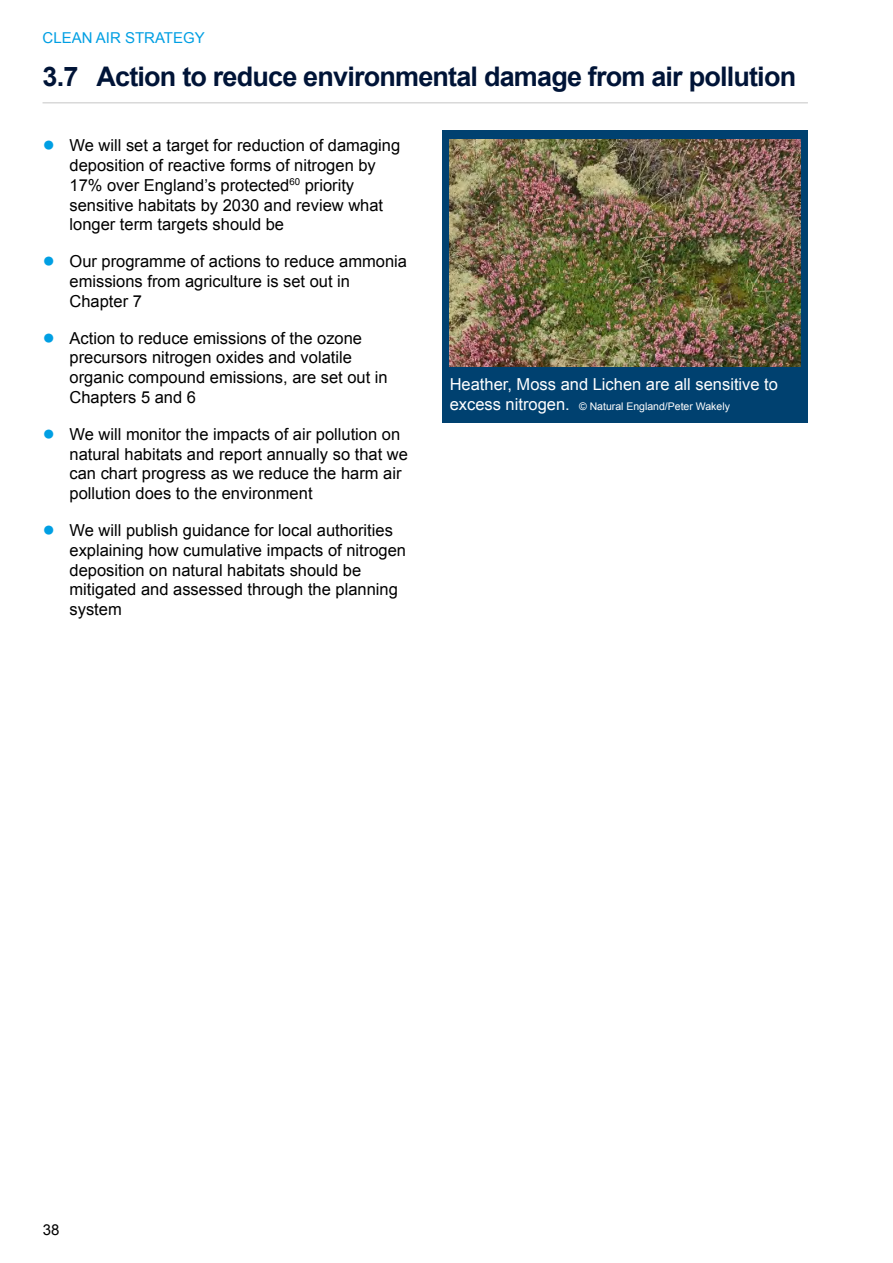
<style>
.page{position:relative;width:893px;height:1263px;background:#fff}
.page>*{position:absolute;margin:0;border:0;box-sizing:border-box;transform-origin:0 0}
.t1{font:700 27px "Arial";letter-spacing:-.03em;color:#001437}
.t2{font:16.5px/19.8px "Arial";color:#000}
.Body_text{font:16.5px "Arial";color:#fff}
.t3{font:15px "Arial";color:#009fe3}
.t4{font:15px "Arial";color:#000}
.Body_text-2{font:10.5px "Arial";color:#fff}
.s1{font-weight:700;font-size:21px;color:#009fe3}
.s2{font-size:16.5px}
</style>
<div class="page">
<div style="left:442px;top:130px;width:366px;height:292px;background:#004170"></div>
<hr style="left:43px;top:102px;width:765px;height:1px;background:#c6c6c6">
<img style="left:450px;top:139px;width:350px;height:227px">
<p class="t3" style="left:43px;top:28px;width:164px">CLEAN AIR STRATEGY</p>
<h2 class="t1" style="left:43px;top:58px;width:755px">3.7 Action to reduce environmental damage from air pollution</h2>
<p class="t2" style="left:70px;top:136px;width:332px;text-indent:-27px"><span class="s1">●</span> We will set a target for reduction of damaging deposition of reactive forms of nitrogen by 17% over England’s protected<sup>60</sup> priority sensitive habitats by 2030 and review what longer term targets should be</p>
<p class="t2" style="left:70px;top:252px;width:339px;text-indent:-27px"><span class="s1">●</span> Our programme of actions to reduce ammonia emissions from agriculture is set out in<br>Chapter 7</p>
<p class="t2" style="left:70px;top:328px;width:320px;text-indent:-27px"><span class="s1">●</span> Action to reduce emissions of the ozone precursors nitrogen oxides and volatile organic compound emissions, are set out in Chapters 5 and 6</p>
<p class="t2" style="left:70px;top:424px;width:340px;text-indent:-27px"><span class="s1">●</span> We will monitor the impacts of air pollution on natural habitats and report annually so that we can chart progress as we reduce the harm air pollution does to the environment</p>
<p class="t2" style="left:70px;top:520px;width:338px;text-indent:-27px"><span class="s1">●</span> We will publish guidance for local authorities explaining how cumulative impacts of nitrogen deposition on natural habitats should be mitigated and assessed through the planning system</p>
<p class="Body_text" style="left:450px;top:373px;width:330px">Heather, Moss and Lichen are all sensitive to</p>
<p class="Body_text-2" style="left:450px;top:399px;width:282px"><span class="s2">excess nitrogen.</span> © Natural England/Peter Wakely</p>
<p class="t4" style="left:43px;top:1220px;width:18px">38</p>
</div>
